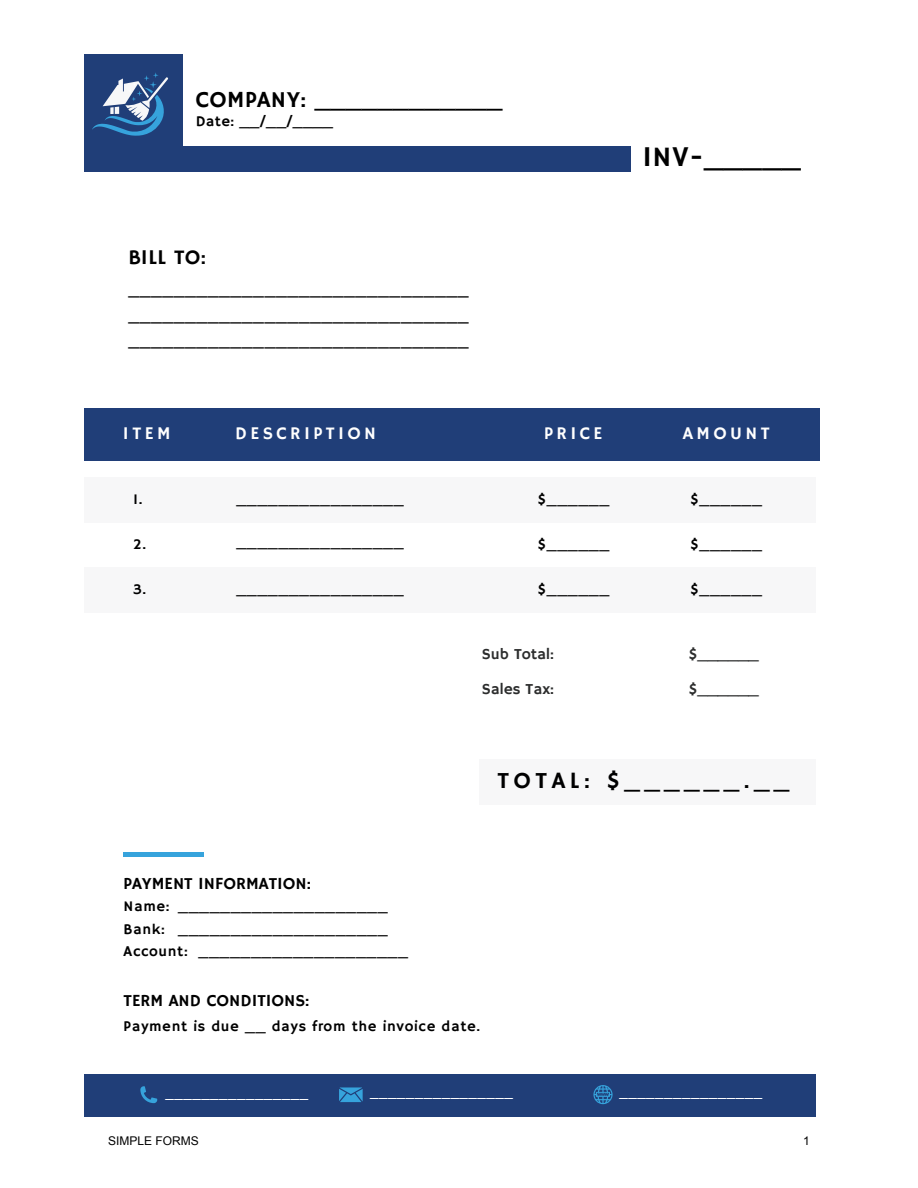
<style>
.page{position:relative;width:918px;height:1188px;background:#fff}
.page>*{position:absolute;margin:0;border:0;box-sizing:border-box;transform-origin:0 0}
.t1{font:28.65px "Hammersmith One";color:#000}
.t2{font:23.4px "Hammersmith One";letter-spacing:.19em;color:#000}
.t3{font:23.1px "Hammersmith One";letter-spacing:.02em;color:#000}
.t4{font:20.85px "Hammersmith One";letter-spacing:.02em;color:#000}
.t5{font:17.85px "Hammersmith One";letter-spacing:.19em;color:#fff}
.t6{font:16.95px "Hammersmith One";color:#000}
.t7{font:16.2px "Hammersmith One";color:#000}
.t8{font:15.45px "Hammersmith One";color:#2c2d2d}
.t9{font:14.85px "Hammersmith One";letter-spacing:.045em;color:#000}
.t10{font:12.75px "Hammersmith One";color:#fff}
.t11{font:12px "Arial";color:#000}
</style>
<div class="page">
<div style="left:123px;top:852px;width:80px;height:5px;background:#36a3dc"></div>
<div style="left:84px;top:146px;width:547px;height:26px;background:#203e78"></div>
<div style="left:84px;top:54px;width:98px;height:105px;background:#203e78"></div>
<div style="left:84px;top:1074px;width:731px;height:43px;background:#203e78"></div>
<svg style="left:339px;top:1087px;width:24px;height:15px"></svg>
<svg style="left:593px;top:1085px;width:20px;height:19px"></svg>
<svg style="left:140px;top:1086px;width:17px;height:17px"></svg>
<div style="left:84px;top:478px;width:731px;height:45px;background:#f7f7f8"></div>
<div style="left:84px;top:568px;width:731px;height:45px;background:#f7f7f8"></div>
<div style="left:479px;top:760px;width:336px;height:45px;background:#f7f7f8"></div>
<div style="left:84px;top:408px;width:736px;height:53px;background:#203e78"></div>
<svg style="left:92px;top:73px;width:76px;height:63px"></svg>
<p class="t3" style="left:196px;top:86px;width:308px">COMPANY: ____________</p>
<p class="t9" style="left:196px;top:113px;width:139px">Date: __/__/____</p>
<p class="t4" style="left:128px;top:245px;width:79px">BILL TO:</p>
<h4 class="t7" style="left:128px;top:281px;width:342px">______________________________</h4>
<h4 class="t7" style="left:128px;top:306px;width:342px">______________________________</h4>
<p class="t7" style="left:128px;top:331px;width:342px">______________________________</p>
<h4 class="t1" style="left:643px;top:140px;width:160px">INV-_____</h4>
<p class="t5" style="left:123px;top:423px;width:49px">ITEM</p>
<p class="t5" style="left:235px;top:423px;width:142px">DESCRIPTION</p>
<p class="t5" style="left:544px;top:423px;width:60px">PRICE</p>
<p class="t5" style="left:683px;top:423px;width:88px">AMOUNT</p>
<p class="t9" style="left:133px;top:491px;width:11px">1.</p>
<h2 class="t9" style="left:538px;top:491px;width:73px">$______</h2>
<p class="t9" style="left:690px;top:491px;width:73px">$______</p>
<p class="t9" style="left:236px;top:491px;width:169px">________________</p>
<h4 class="t9" style="left:133px;top:535px;width:15px">2.</h4>
<p class="t9" style="left:538px;top:535px;width:73px">$______</p>
<p class="t9" style="left:690px;top:535px;width:73px">$______</p>
<p class="t9" style="left:133px;top:581px;width:15px">3.</p>
<p class="t9" style="left:538px;top:581px;width:73px">$______</p>
<p class="t9" style="left:690px;top:581px;width:73px">$______</p>
<p class="t9" style="left:236px;top:533px;width:169px">________________</p>
<p class="t9" style="left:236px;top:581px;width:169px">________________</p>
<p class="t8" style="left:482px;top:645px;width:74px">Sub Total:</p>
<h4 class="t8" style="left:688px;top:645px;width:72px">$______</h4>
<p class="t8" style="left:482px;top:680px;width:74px">Sales Tax:</p>
<p class="t8" style="left:688px;top:680px;width:72px">$______</p>
<p class="t2" style="left:497px;top:767px;width:293px">TOTAL: $______.__</p>
<p class="t6" style="left:124px;top:874px;width:189px">PAYMENT INFORMATION:</p>
<p class="t9" style="left:124px;top:898px;width:48px">Name:</p>
<h1 class="t9" style="left:178px;top:898px;width:211px">____________________</h1>
<h3 class="t9" style="left:124px;top:943px;width:66px">Account:</h3>
<p class="t9" style="left:199px;top:943px;width:211px">____________________</p>
<p class="t9" style="left:124px;top:921px;width:43px">Bank:</p>
<h2 class="t9" style="left:178px;top:921px;width:211px">____________________</h2>
<p class="t6" style="left:124px;top:991px;width:187px">TERM AND CONDITIONS:</p>
<h4 class="t9" style="left:124px;top:1017px;width:358px">Payment is due __ days from the invoice date.</h4>
<p class="t10" style="left:166px;top:1087px;width:144px">________________</p>
<p class="t10" style="left:370px;top:1085px;width:144px">________________</p>
<p class="t10" style="left:619px;top:1085px;width:144px">________________</p>
<p class="t11" style="left:108px;top:1133px;width:92px">SIMPLE FORMS</p>
<p class="t11" style="left:803px;top:1133px;width:8px">1</p>
</div>
